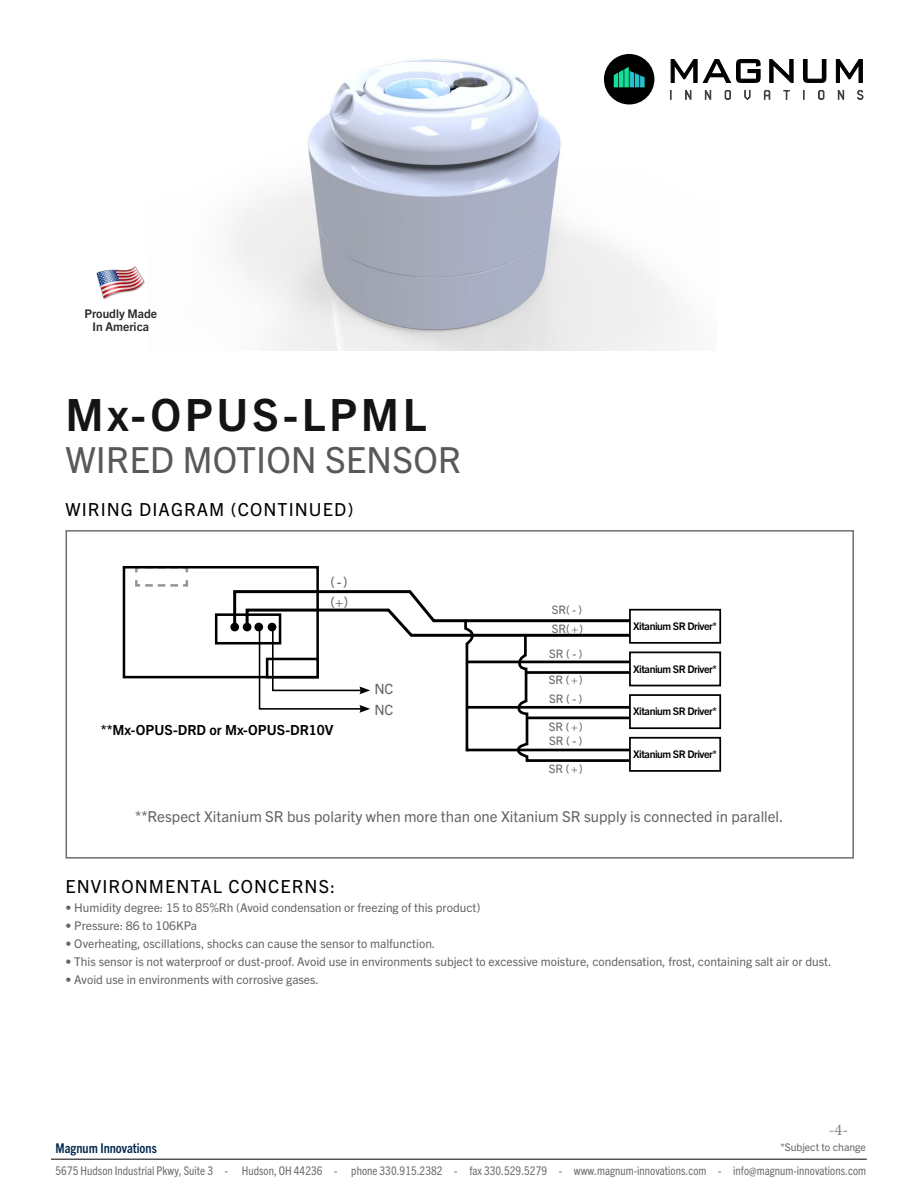
<style>
.page{position:relative;width:918px;height:1188px;background:#fff}
.page>*{position:absolute;margin:0;border:0;box-sizing:border-box;transform-origin:0 0}
.t1{font:700 44.55px "Trade Gothic Next LT Pro";letter-spacing:.08em;color:#141414}
.t2{font:36px "Trade Gothic Next LT Pro";color:#58595b}
.t3{font:18px "Trade Gothic Next LT Pro";letter-spacing:.06em;color:#000}
.t4{font:16.5px "Minion Pro";color:#000}
.t5{font:15px "Trade Gothic Next LT Pro";color:#636466}
.t6{font:14.1px/19.8px "Trade Gothic Next LT Pro";color:#636466}
.t7{font:700 13.95px "Trade Gothic Next LT Pro";color:#000}
.t8{font:700 condensed 13.5px "Trade Gothic Next LT Pro";color:#00274d}
.t9{font:12px "Trade Gothic Next LT Pro";color:#636466}
.t10{font:condensed 12px "Trade Gothic Next LT Pro";letter-spacing:.005em;color:#6d6e71}
.t11{font:700 12px/13.5px "Trade Gothic Next LT Pro";color:#292829;text-align:center}
.t12{font:11.7px "Trade Gothic Next LT Pro";color:#636466}
.t13{font:700 10.5px "Trade Gothic Next LT Pro";letter-spacing:-.04em;color:#000}
.t14{font:10.5px "Trade Gothic Next LT Pro";color:#636466}
</style>
<div class="page">
<hr style="left:51px;top:1159px;width:816px;height:1px;background:#000">
<img style="left:231px;top:54px;width:450px;height:297px">
<div style="left:66px;top:530px;width:788px;height:329px;border:2px solid #6d6e71"></div>
<div style="left:629px;top:609px;width:92px;height:35px;border:2px solid #000"></div>
<div style="left:629px;top:652px;width:92px;height:34px;border:2px solid #000"></div>
<div style="left:629px;top:694px;width:92px;height:35px;border:2px solid #000"></div>
<div style="left:629px;top:737px;width:92px;height:35px;border:2px solid #000"></div>
<svg style="left:135px;top:565px;width:54px;height:22px"></svg>
<div style="left:123px;top:566px;width:196px;height:112px;border:3px solid #000"></div>
<div style="left:215px;top:613px;width:66px;height:32px;border:3px solid #000"></div>
<svg style="left:232px;top:589px;width:401px;height:174px"></svg>
<div style="left:230px;top:623px;width:9px;height:8px;background:#000;border-radius:50%"></div>
<div style="left:243px;top:623px;width:8px;height:8px;background:#000;border-radius:50%"></div>
<div style="left:254px;top:623px;width:9px;height:8px;background:#000;border-radius:50%"></div>
<div style="left:268px;top:623px;width:8px;height:8px;background:#000;border-radius:50%"></div>
<img style="left:97px;top:266px;width:48px;height:34px">
<svg style="left:670px;top:56px;width:193px;height:28px"></svg>
<svg style="left:670px;top:90px;width:193px;height:10px"></svg>
<div style="left:604px;top:54px;width:50px;height:50px;background:#000;border-radius:50%"></div>
<svg style="left:614px;top:67px;width:31px;height:20px"></svg>
<p class="t11" style="left:84px;top:306px;width:74px">Proudly Made<br>In America</p>
<h1 class="t1" style="left:66px;top:384px;width:363px">Mx-OPUS-LPML</h1>
<h2 class="t2" style="left:66px;top:435px;width:397px">WIRED MOTION SENSOR</h2>
<h3 class="t3" style="left:66px;top:497px;width:289px">WIRING DIAGRAM (CONTINUED)</h3>
<p class="t6" style="left:331px;top:571px;width:19px">(-) (+)</p>
<p class="t7" style="left:101px;top:720px;width:234px">**Mx-OPUS-DRD or Mx-OPUS-DR10V</p>
<p class="t6" style="left:374px;top:678px;width:21px;line-height:20.2px">NC<br>NC</p>
<p class="t12" style="left:552px;top:602px;width:32px">SR(-)</p>
<p class="t12" style="left:549px;top:645px;width:35px">SR (-)</p>
<p class="t12" style="left:549px;top:691px;width:35px">SR (-)</p>
<p class="t12" style="left:549px;top:733px;width:35px">SR (-)</p>
<p class="t12" style="left:552px;top:620px;width:33px">SR(+)</p>
<p class="t12" style="left:549px;top:671px;width:35px">SR (+)</p>
<p class="t12" style="left:549px;top:718px;width:35px">SR (+)</p>
<p class="t12" style="left:549px;top:761px;width:35px">SR (+)</p>
<p class="t13" style="left:633px;top:619px;width:85px">Xitanium SR Driver*</p>
<p class="t13" style="left:633px;top:662px;width:85px">Xitanium SR Driver*</p>
<p class="t13" style="left:633px;top:704px;width:85px">Xitanium SR Driver*</p>
<p class="t13" style="left:633px;top:747px;width:85px">Xitanium SR Driver*</p>
<p class="t5" style="left:135px;top:806px;width:650px">**Respect Xitanium SR bus polarity when more than one Xitanium SR supply is connected in parallel.</p>
<h3 class="t3" style="left:66px;top:874px;width:271px">ENVIRONMENTAL CONCERNS:</h3>
<p class="t9" style="left:66px;top:900px;width:416px">• Humidity degree: 15 to 85%Rh (Avoid condensation or freezing of this product)</p>
<p class="t9" style="left:66px;top:918px;width:133px">• Pressure: 86 to 106KPa</p>
<p class="t9" style="left:66px;top:936px;width:371px">• Overheating, oscillations, shocks can cause the sensor to malfunction.</p>
<p class="t9" style="left:66px;top:954px;width:767px">• This sensor is not waterproof or dust-proof. Avoid use in environments subject to excessive moisture, condensation, frost, containing salt air or dust.</p>
<p class="t9" style="left:66px;top:972px;width:255px">• Avoid use in environments with corrosive gases.</p>
<h3 class="t4" style="left:829px;top:1118px;width:21px">-4-</h3>
<p class="t8" style="left:56px;top:1138px;width:103px">Magnum Innovations</p>
<p class="t10" style="left:56px;top:1163px;width:812px">5675 Hudson Industrial Pkwy, Suite 3 - Hudson, OH 44236 - phone 330.915.2382 - fax 330.529.5279 - www.magnum-innovations.com - info@magnum-innovations.com</p>
<p class="t14" style="left:780px;top:1140px;width:87px">*Subject to change</p>
</div>
